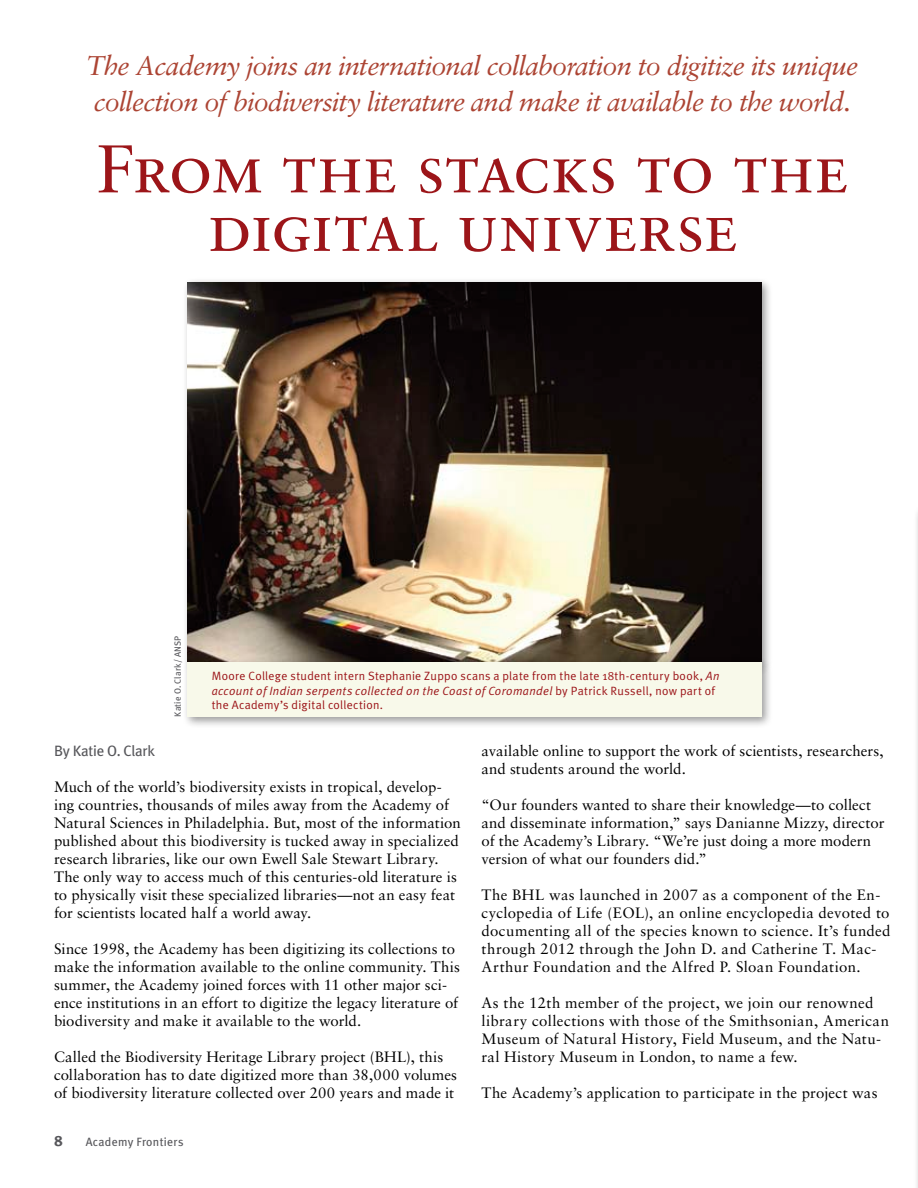
<style>
.page{position:relative;width:918px;height:1188px;background:#fff}
.page>*{position:absolute;margin:0;border:0;box-sizing:border-box;transform-origin:0 0}
.t1{font:67.5px/58.5px "Sabon Roman SC";color:#9c1519;text-align:center}
.t2{font:italic 27px/36px "Sabon";letter-spacing:-.03em;color:#ac4433}
.t3{font:15px/18px "Sabon";letter-spacing:.01em;color:#000}
.t4{font:15px "Meta Plus";letter-spacing:-.015em;color:#57575b}
.t5{font:700 15px "Meta Plus";color:#57575b}
.t6{font:12px/14.4px "Meta Plus Normal";letter-spacing:.025em;color:#9c1519}
.t7{font:12px "Meta Plus";letter-spacing:.025em;color:#57575b}
.t8{font:9px "Meta Plus";letter-spacing:.025em;color:#57575b}
.s1{font-style:italic}
</style>
<div class="page">
<div style="left:913px;top:504px;width:5px;height:684px;background:#f9f9f9"></div>
<div style="left:182px;top:277px;width:591px;height:398px;background:#000;opacity:.4"></div>
<img style="left:187px;top:282px;width:575px;height:375px">
<div style="left:182px;top:657px;width:591px;height:72px;background:#000;opacity:.4"></div>
<div style="left:187px;top:662px;width:575px;height:55px;background:#f8f9ea"></div>
<h2 class="t2" style="left:87px;top:47px;width:773px">The Academy joins an international collaboration to digitize its unique collection of biodiversity literature and make it available to the world.</h2>
<h1 class="t1" style="left:97px;top:139px;width:753px">From the stacks to the digital universe</h1>
<p class="t8" style="left:172px;top:717px;width:83px;rotate:-90deg">Katie O. Clark/ ANSP</p>
<p class="t6" style="left:212px;top:669px;width:509px">Moore College student intern Stephanie Zuppo scans a plate from the late 18th-century book, <span class="s1">An account of Indian serpents collected on the Coast of Coromandel</span> by Patrick Russell, now part of the Academy’s digital collection.</p>
<p class="t4" style="left:54px;top:742px;width:103px">By Katie O. Clark</p>
<p class="t3" style="left:54px;top:778px;width:408px">Much of the world’s biodiversity exists in tropical, develop&shy;ing countries, thousands of miles away from the Academy of Natural Sciences in Philadelphia. But, most of the information published about this biodiversity is tucked away in specialized research libraries, like our own Ewell Sale Stewart Library.<br>The only way to access much of this centuries-old literature is to physically visit these specialized libraries—not an easy feat for scientists located half a world away.</p>
<p class="t3" style="left:54px;top:940px;width:407px">Since 1998, the Academy has been digitizing its collections to make the information available to the online community. This summer, the Academy joined forces with 11 other major sci&shy;ence institutions in an effort to digitize the legacy literature of biodiversity and make it available to the world.</p>
<p class="t3" style="left:54px;top:1048px;width:405px">Called the Biodiversity Heritage Library project (BHL), this collaboration has to date digitized more than 38,000 volumes of biodiversity literature collected over 200 years and made it</p>
<p class="t5" style="left:54px;top:1132px;width:10px">8</p>
<p class="t7" style="left:86px;top:1135px;width:99px">Academy Frontiers</p>
<p class="t3" style="left:482px;top:742px;width:404px">available online to support the work of scientists, researchers, and students around the world.</p>
<p class="t3" style="left:482px;top:796px;width:405px">“Our founders wanted to share their knowledge—to collect and disseminate information,” says Danianne Mizzy, director of the Academy’s Library. “We’re just doing a more modern version of what our founders did.”</p>
<p class="t3" style="left:481px;top:886px;width:411px">The BHL was launched in 2007 as a component of the En&shy;cyclopedia of Life (EOL), an online encyclopedia devoted to documenting all of the species known to science. It’s funded through 2012 through the John D. and Catherine T. Mac-Arthur Foundation and the Alfred P. Sloan Foundation.</p>
<p class="t3" style="left:481px;top:994px;width:409px">As the 12th member of the project, we join our renowned library collections with those of the Smithsonian, American Museum of Natural History, Field Museum, and the Natu&shy;ral History Museum in London, to name a few.</p>
<p class="t3" style="left:481px;top:1084px;width:398px">The Academy’s application to participate in the project was</p>
</div>
